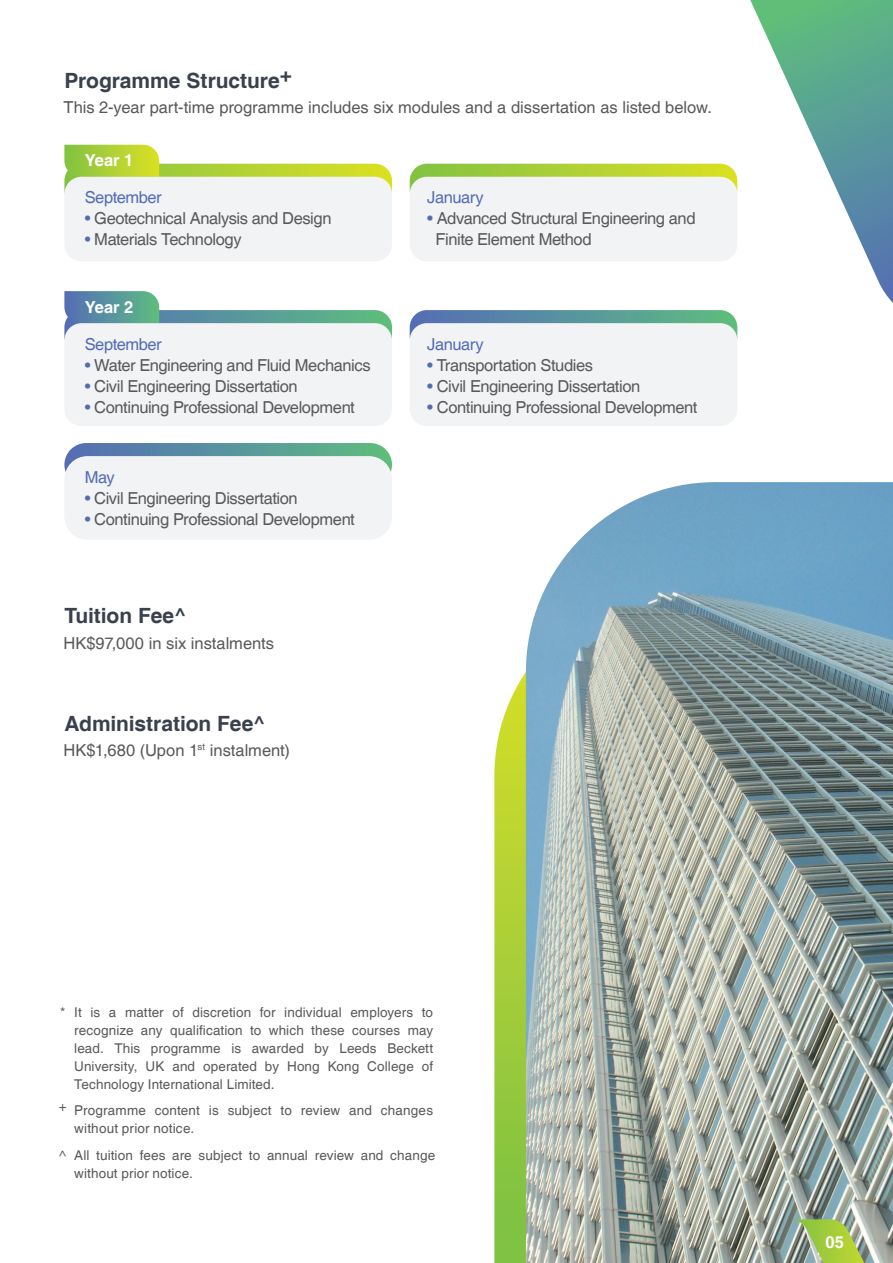
<style>
.page{position:relative;width:893px;height:1263px;background:#fff}
.page>*{position:absolute;margin:0;border:0;box-sizing:border-box;transform-origin:0 0}
.t1{font:700 21px "Helvetica";color:#3a414c}
.t2{font:16.5px/21px "Helvetica";letter-spacing:-.025em;color:#58595b}
.t3{font:16.5px "Helvetica";color:#58595b}
.t4{font:16.5px "Helvetica";letter-spacing:-.025em;color:#546cb4}
.t5{font:700 16.5px "Helvetica";letter-spacing:.005em;color:#fff}
.t6{font:13.5px/18px "Helvetica";letter-spacing:.01em;color:#58595b}
.s1{color:#546cb4}
</style>
<div class="page">
<svg style="left:494px;top:668px;width:32px;height:595px"></svg>
<svg style="left:750px;top:0;width:143px;height:303px"></svg>
<img style="left:526px;top:482px;width:367px;height:781px">
<svg style="left:795px;top:1219px;width:69px;height:44px"></svg>
<svg style="left:64px;top:145px;width:328px;height:45px"></svg>
<div style="left:64px;top:177px;width:328px;height:84px;background:#f2f3f4;border-radius:17px"></div>
<svg style="left:410px;top:164px;width:327px;height:26px"></svg>
<div style="left:410px;top:177px;width:327px;height:84px;background:#f2f3f4;border-radius:17px"></div>
<svg style="left:64px;top:291px;width:328px;height:45px"></svg>
<div style="left:64px;top:323px;width:328px;height:103px;background:#f2f3f4;border-radius:17px"></div>
<svg style="left:410px;top:310px;width:327px;height:26px"></svg>
<div style="left:410px;top:323px;width:327px;height:103px;background:#f2f3f4;border-radius:17px"></div>
<div style="left:64px;top:443px;width:328px;height:43px;background:linear-gradient(to right,#556eb8,#5dbc80);border-radius:22px"></div>
<div style="left:64px;top:456px;width:328px;height:84px;background:#f2f3f4;border-radius:23px"></div>
<p class="t1" style="left:64px;top:68px;width:229px">Programme Structure+</p>
<p class="t3" style="left:64px;top:98px;width:650px">This 2-year part-time programme includes six modules and a dissertation as listed below.</p>
<p class="t5" style="left:85px;top:150px;width:50px">Year 1</p>
<p class="t4" style="left:85px;top:188px;width:79px">September</p>
<p class="t4" style="left:427px;top:188px;width:58px">January</p>
<p class="t2" style="left:85px;top:209px;width:248px"><span class="s1">•</span> Geotechnical Analysis and Design</p>
<p class="t2" style="left:85px;top:230px;width:158px"><span class="s1">•</span> Materials Technology</p>
<p class="t5" style="left:85px;top:297px;width:50px">Year 2</p>
<p class="t4" style="left:85px;top:335px;width:79px">September</p>
<p class="t2" style="left:85px;top:355px;width:287px"><span class="s1">•</span> Water Engineering and Fluid Mechanics</p>
<p class="t2" style="left:85px;top:376px;width:215px"><span class="s1">•</span> Civil Engineering Dissertation</p>
<p class="t2" style="left:85px;top:397px;width:272px"><span class="s1">•</span> Continuing Professional Development</p>
<p class="t4" style="left:85px;top:467px;width:32px">May</p>
<p class="t2" style="left:85px;top:488px;width:215px"><span class="s1">•</span> Civil Engineering Dissertation</p>
<p class="t2" style="left:85px;top:509px;width:272px"><span class="s1">•</span> Continuing Professional Development</p>
<p class="t1" style="left:64px;top:603px;width:123px">Tuition Fee^</p>
<p class="t3" style="left:64px;top:633px;width:212px">HK$97,000 in six instalments</p>
<p class="t1" style="left:64px;top:710px;width:203px">Administration Fee^</p>
<p class="t3" style="left:64px;top:740px;width:228px">HK$1,680 (Upon 1<sup>st</sup> instalment)</p>
<p class="t2" style="left:436px;top:209px;width:261px;text-indent:-8px"><span class="s1">•</span> Advanced Structural Engineering and<br>Finite Element Method</p>
<p class="t4" style="left:427px;top:335px;width:58px">January</p>
<p class="t2" style="left:427px;top:355px;width:167px"><span class="s1">•</span> Transportation Studies</p>
<p class="t2" style="left:427px;top:376px;width:215px"><span class="s1">•</span> Civil Engineering Dissertation</p>
<p class="t2" style="left:427px;top:397px;width:272px"><span class="s1">•</span> Continuing Professional Development</p>
<p class="t6" style="left:60px;top:1003px;width:7px">*</p>
<p class="t6" style="left:74px;top:1003px;width:360px;text-align:justify">It is a matter of discretion for individual employers to recognize any qualification to which these courses may lead. This programme is awarded by Leeds Beckett University, UK and operated by Hong Kong College of Technology International Limited.</p>
<p class="t6" style="left:59px;top:1098px;width:9px">+</p>
<p class="t6" style="left:74px;top:1102px;width:360px">Programme content is subject to review and changes without prior notice.</p>
<p class="t6" style="left:60px;top:1146px;width:8px">^</p>
<p class="t6" style="left:74px;top:1146px;width:362px">All tuition fees are subject to annual review and change without prior notice.</p>
<p class="t5" style="left:825px;top:1232px;width:20px">05</p>
</div>
